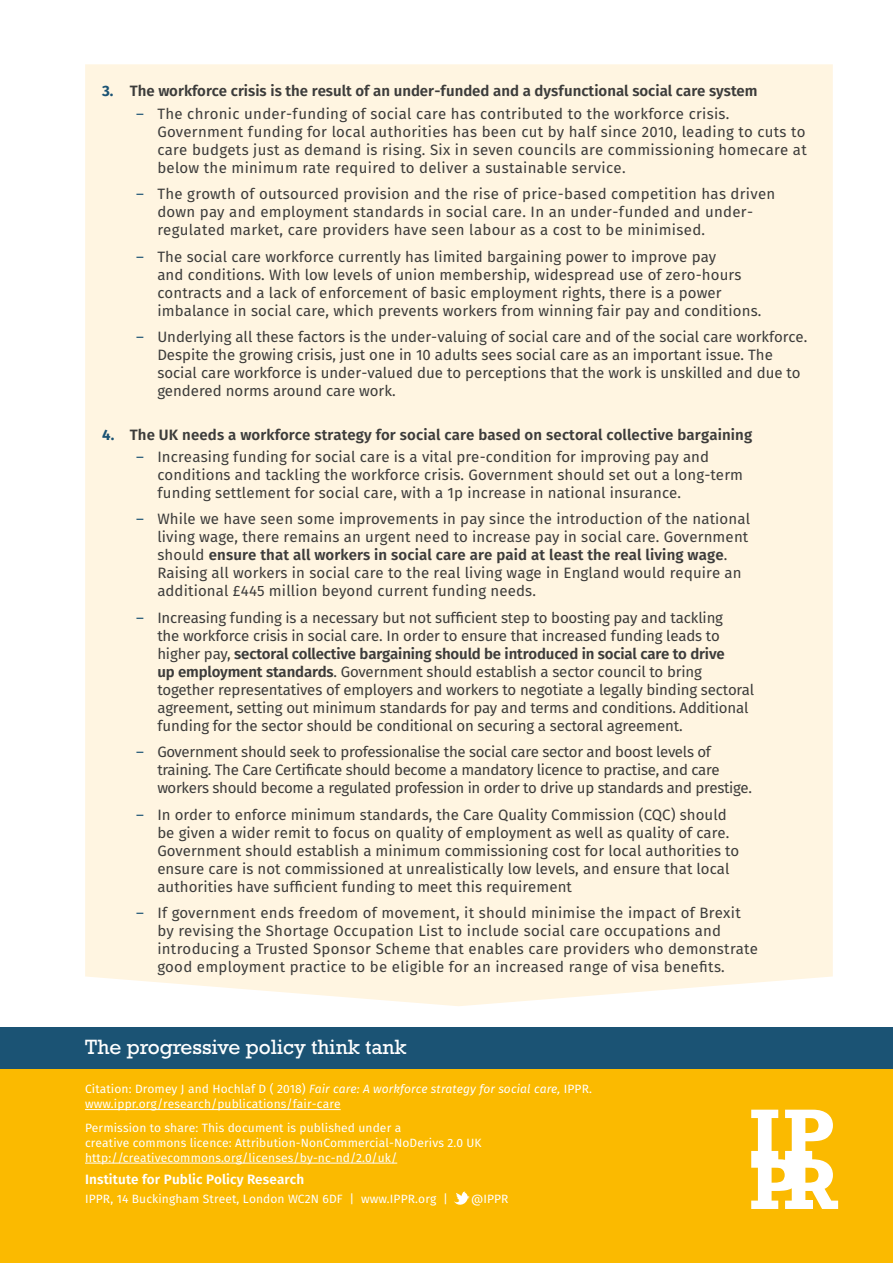
<style>
.page{position:relative;width:893px;height:1263px;background:#fff}
.page>*{position:absolute;margin:0;border:0;box-sizing:border-box;transform-origin:0 0}
.t1{font:21px "Rockwell Std";color:#fff}
.t2{font:15px/18px "Fira Sans";letter-spacing:.005em;color:#3c3c3b}
.t3{font:15px/18px "Fira Sans";letter-spacing:-.02em;color:#3c3c3b}
.t4{font:600 15px "Fira Sans";color:#3c3c3b}
.t5{font:600 13.5px "Fira Sans";letter-spacing:.01em;color:#fff}
.t6{font:12px/15px "Fira Sans";letter-spacing:.01em;color:#fff}
.s1{font-weight:700;color:#1b5374}
.s2{color:#1b5374}
.s3{font-weight:600}
.s4{font-style:italic}
</style>
<div class="page">
<div style="left:0;top:1027px;width:893px;height:195px;background:#1b5374"></div>
<div style="left:0;top:1069px;width:893px;height:194px;background:#fbba00"></div>
<hr style="left:85px;top:1109px;width:256px;height:1px;background:#fff">
<hr style="left:85px;top:1163px;width:312px;height:1px;background:#fff">
<svg style="left:751px;top:1110px;width:87px;height:99px"></svg>
<svg style="left:454px;top:1191px;width:15px;height:14px"></svg>
<div style="left:85px;top:64px;width:748px;height:942px;background:#fff5e1"></div>
<p class="t4" style="left:102px;top:81px;width:657px"><span class="s1">3.</span> The workforce crisis is the result of an under-funded and a dysfunctional social care system</p>
<p class="t2" style="left:157px;top:104px;width:651px;text-indent:-21px"><span class="s2">–</span> The chronic under-funding of social care has contributed to the workforce crisis.<br>Government funding for local authorities has been cut by half since 2010, leading to cuts to care budgets just as demand is rising. Six in seven councils are commissioning homecare at below the minimum rate required to deliver a sustainable service.</p>
<p class="t2" style="left:157px;top:185px;width:619px;text-indent:-21px"><span class="s2">–</span> The growth of outsourced provision and the rise of price-based competition has driven down pay and employment standards in social care. In an under-funded and under&shy;regulated market, care providers have seen labour as a cost to be minimised.</p>
<p class="t2" style="left:157px;top:247px;width:606px;text-indent:-21px"><span class="s2">–</span> The social care workforce currently has limited bargaining power to improve pay<br>and conditions. With low levels of union membership, widespread use of zero-hours contracts and a lack of enforcement of basic employment rights, there is a power imbalance in social care, which prevents workers from winning fair pay and conditions.</p>
<p class="t2" style="left:157px;top:328px;width:652px;text-indent:-21px"><span class="s2">–</span> Underlying all these factors is the under-valuing of social care and of the social care workforce.<br>Despite the growing crisis, just one in 10 adults sees social care as an important issue. The social care workforce is under-valued due to perceptions that the work is unskilled and due to gendered norms around care work.</p>
<p class="t4" style="left:102px;top:424px;width:652px"><span class="s1">4.</span> The UK needs a workforce strategy for social care based on sectoral collective bargaining</p>
<p class="t2" style="left:157px;top:448px;width:587px;text-indent:-21px"><span class="s2">–</span> Increasing funding for social care is a vital pre-condition for improving pay and conditions and tackling the workforce crisis. Government should set out a long-term funding settlement for social care, with a 1p increase in national insurance.</p>
<p class="t2" style="left:157px;top:510px;width:594px;text-indent:-21px"><span class="s2">–</span> While we have seen some improvements in pay since the introduction of the national living wage, there remains an urgent need to increase pay in social care. Government should <span class="s3">ensure that all workers in social care are paid at least the real living wage</span>.<br>Raising all workers in social care to the real living wage in England would require an additional £445 million beyond current funding needs.</p>
<p class="t2" style="left:157px;top:609px;width:598px;text-indent:-21px"><span class="s2">–</span> Increasing funding is a necessary but not sufficient step to boosting pay and tackling<br>the workforce crisis in social care. In order to ensure that increased funding leads to higher pay, <span class="s3">sectoral collective bargaining should be introduced in social care to drive<br>up employment standards</span>. Government should establish a sector council to bring together representatives of employers and workers to negotiate a legally binding sectoral agreement, setting out minimum standards for pay and terms and conditions. Additional funding for the sector should be conditional on securing a sectoral agreement.</p>
<p class="t3" style="left:157px;top:743px;width:596px;text-indent:-21px"><span class="s2">–</span> Government should seek to professionalise the social care sector and boost levels of training. The Care Certificate should become a mandatory licence to practise, and care workers should become a regulated profession in order to drive up standards and prestige.</p>
<p class="t2" style="left:157px;top:806px;width:583px;text-indent:-21px"><span class="s2">–</span> In order to enforce minimum standards, the Care Quality Commission (CQC) should be given a wider remit to focus on quality of employment as well as quality of care.<br>Government should establish a minimum commissioning cost for local authorities to ensure care is not commissioned at unrealistically low levels, and ensure that local authorities have sufficient funding to meet this requirement</p>
<p class="t2" style="left:157px;top:904px;width:602px;text-indent:-21px"><span class="s2">–</span> If government ends freedom of movement, it should minimise the impact of Brexit by revising the Shortage Occupation List to include social care occupations and introducing a Trusted Sponsor Scheme that enables care providers who demonstrate good employment practice to be eligible for an increased range of visa benefits.</p>
<h1 class="t1" style="left:85px;top:1034px;width:323px">The progressive policy think tank</h1>
<p class="t6" style="left:85px;top:1082px;width:509px">Citation: Dromey J and Hochlaf D ( 2018) <span class="s4">Fair care: A workforce strategy for social care,</span> IPPR. www.ippr.org/research/publications/fair-care</p>
<p class="t6" style="left:85px;top:1120px;width:398px">Permission to share: This document is published under a<br>creative commons licence: Attribution-NonCommercial-NoDerivs 2.0 UK http://creativecommons.org/licenses/by-nc-nd/2.0/uk/</p>
<p class="t5" style="left:85px;top:1170px;width:221px">Institute for Public Policy Research</p>
<p class="t6" style="left:85px;top:1191px;width:364px">IPPR, 14 Buckingham Street, London WC2N 6DF | www.IPPR.org |</p>
<p class="t6" style="left:471px;top:1191px;width:39px">@IPPR</p>
</div>
